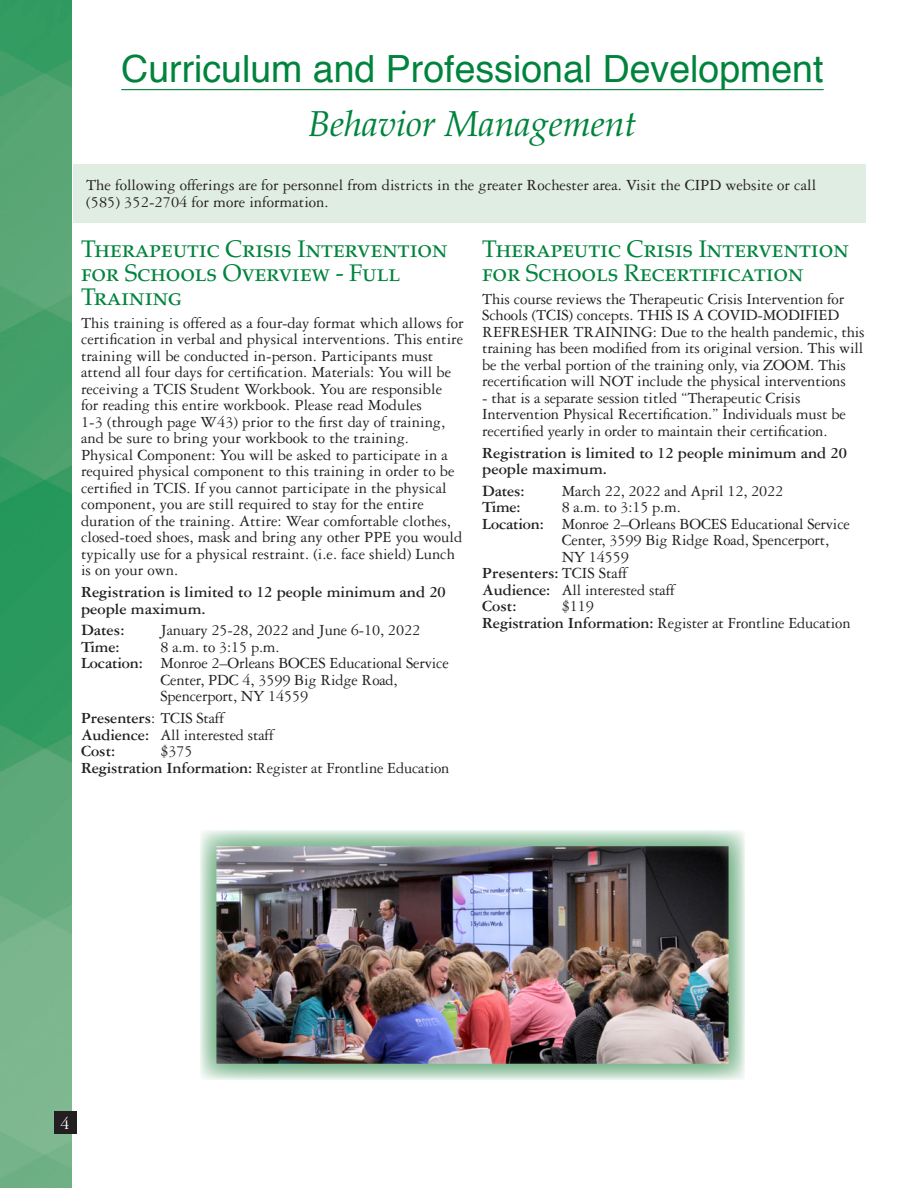
<style>
.page{position:relative;width:918px;height:1188px;background:#fff}
.page>*{position:absolute;margin:0;border:0;box-sizing:border-box;transform-origin:0 0}
.Heading{font:37.5px "Helvetica";color:#00843d}
.Curriculum_heads{font:36px "Palatino Italic Os F";color:#00843d}
.Paragraph_heads{font:24px/24px "Palatino SC";letter-spacing:-.01em;color:#00843d}
.t1{font:18px "Garamond Three";color:#fff}
.body{font:16.5px/16.5px "Garamond Three";color:#231f20}
.body-2{font:700 16.5px/16.5px "Garamond Three";color:#231f20}
.s1{font-weight:700}
.s2{font-weight:400}
</style>
<div class="page">
<hr style="left:121px;top:89px;width:703px;height:1px;background:#00843d">
<div style="left:73px;top:164px;width:792px;height:58px;background:#e0ede2"></div>
<img style="left:217px;top:847px;width:511px;height:216px">
<div style="left:200px;top:830px;width:545px;height:250px;border:16px solid #77b48a"></div>
<img style="left:0;top:0;width:72px;height:1188px">
<div style="left:54px;top:1112px;width:22px;height:22px;background:#231f20"></div>
<p class="Heading" style="left:121px;top:40px;width:704px">Curriculum and Professional Development</p>
<p class="Curriculum_heads" style="left:308px;top:103px;width:330px">Behavior Management</p>
<p class="body" style="left:86px;top:177px;width:732px">The following offerings are for personnel from districts in the greater Rochester area. Visit the CIPD website or call (585) 352-2704 for more information.</p>
<p class="Paragraph_heads" style="left:81px;top:237px;width:368px">Therapeutic Crisis Intervention for Schools Overview - Full<br>Training</p>
<p class="body" style="left:81px;top:314px;width:384px">This training is offered as a four-day format which allows for certification in verbal and physical interventions. This entire training will be conducted in-person. Participants must attend all four days for certification. Materials: You will be receiving a TCIS Student Workbook. You are responsible for reading this entire workbook. Please read Modules<br>1-3 (through page W43) prior to the first day of training, and be sure to bring your workbook to the training.<br>Physical Component: You will be asked to participate in a required physical component to this training in order to be certified in TCIS. If you cannot participate in the physical component, you are still required to stay for the entire duration of the training. Attire: Wear comfortable clothes, closed-toed shoes, mask and bring any other PPE you would typically use for a physical restraint. (i.e. face shield) Lunch is on your own.</p>
<p class="body-2" style="left:81px;top:584px;width:366px">Registration is limited to 12 people minimum and 20 people maximum.</p>
<p class="body-2" style="left:81px;top:622px;width:45px">Dates:</p>
<p class="body" style="left:160px;top:622px;width:261px">January 25-28, 2022 and June 6-10, 2022</p>
<p class="body-2" style="left:81px;top:639px;width:40px">Time:</p>
<p class="body" style="left:161px;top:639px;width:121px">8 a.m. to 3:15 p.m.</p>
<p class="body" style="left:81px;top:655px;width:369px"><span class="s1">Location:</span> Monroe 2–Orleans BOCES Educational Service</p>
<p class="body" style="left:161px;top:672px;width:239px">Center, PDC 4, 3599 Big Ridge Road,</p>
<p class="body" style="left:161px;top:688px;width:149px">Spencerport, NY 14559</p>
<p class="body-2" style="left:81px;top:710px;width:144px">Presenters<span class="s2">: TCIS Staff</span></p>
<p class="body" style="left:81px;top:727px;width:194px"><span class="s1">Audience:</span> All interested staff</p>
<p class="body-2" style="left:81px;top:743px;width:36px">Cost:</p>
<p class="body" style="left:160px;top:743px;width:34px">$375</p>
<p class="body" style="left:81px;top:760px;width:370px"><span class="s1">Registration Information:</span> Register at Frontline Education</p>
<p class="Paragraph_heads" style="left:482px;top:237px;width:368px">Therapeutic Crisis Intervention for Schools Recertification</p>
<p class="body" style="left:482px;top:290px;width:384px">This course reviews the Therapeutic Crisis Intervention for Schools (TCIS) concepts. THIS IS A COVID-MODIFIED REFRESHER TRAINING: Due to the health pandemic, this training has been modified from its original version. This will be the verbal portion of the training only, via ZOOM. This recertification will NOT include the physical interventions</p>
<p class="body" style="left:482px;top:389px;width:365px">- that is a separate session titled “Therapeutic Crisis<br>Intervention Physical Recertification.” Individuals must be recertified yearly in order to maintain their certification.</p>
<p class="body-2" style="left:482px;top:444px;width:366px">Registration is limited to 12 people minimum and 20 people maximum.</p>
<p class="body-2" style="left:482px;top:483px;width:44px">Dates:</p>
<p class="body" style="left:562px;top:483px;width:223px">March 22, 2022 and April 12, 2022</p>
<p class="body-2" style="left:482px;top:499px;width:40px">Time:</p>
<p class="body" style="left:562px;top:499px;width:121px">8 a.m. to 3:15 p.m.</p>
<p class="body" style="left:562px;top:516px;width:290px;text-indent:-80px"><span class="s1">Location:</span> Monroe 2–Orleans BOCES Educational Service<br>Center, 3599 Big Ridge Road, Spencerport,<br>NY 14559</p>
<p class="body" style="left:482px;top:565px;width:194px"><span class="s1">Presenters:</span> TCIS Staff<br><span class="s1">Audience:</span> All interested staff<br><span class="s1">Cost:</span></p>
<p class="body" style="left:482px;top:598px;width:370px;text-indent:79px">$119<br><span class="s1">Registration Information:</span> Register at Frontline Education</p>
<p class="t1" style="left:61px;top:1114px;width:10px">4</p>
</div>
